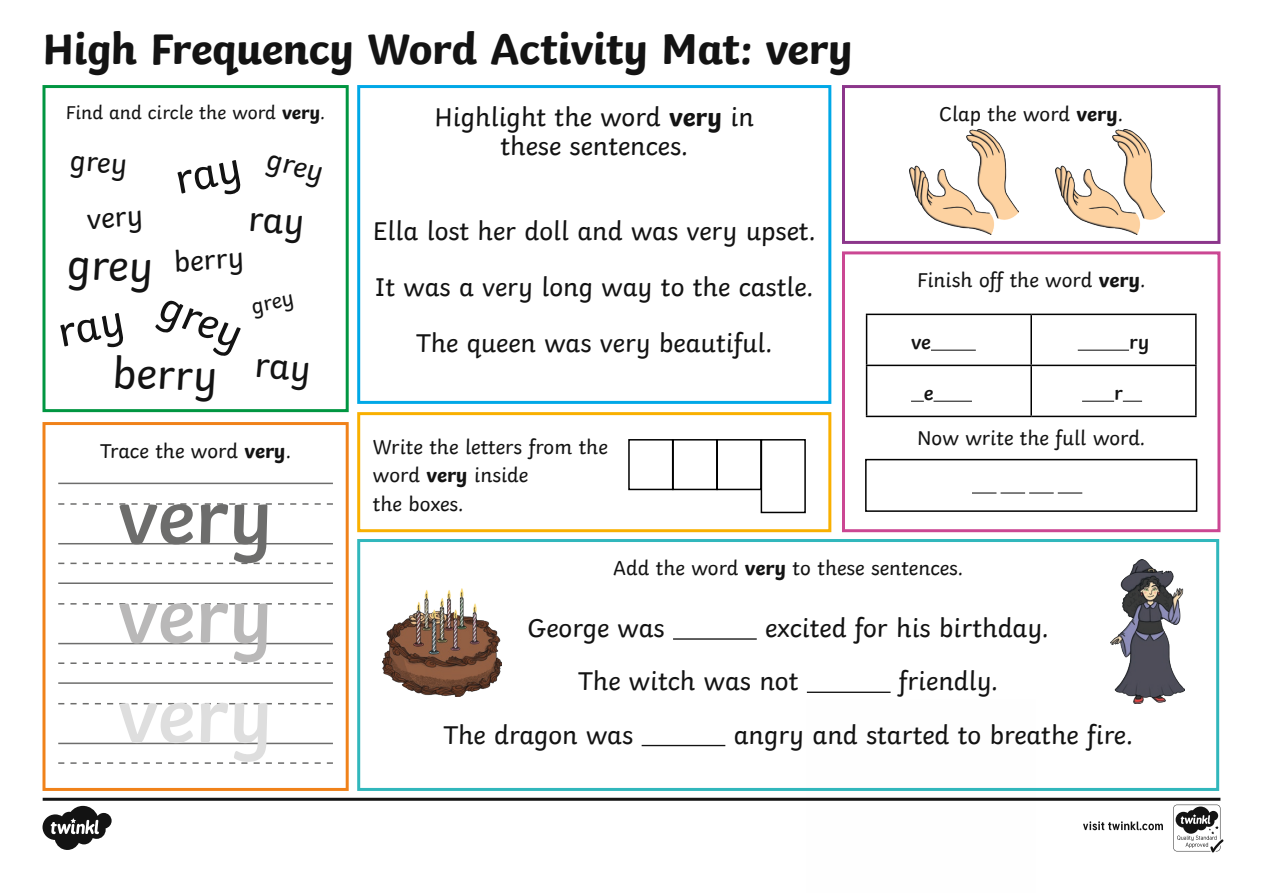
<style>
.page{position:relative;width:1263px;height:893px;background:#fff}
.page>*{position:absolute;margin:0;border:0;box-sizing:border-box;transform-origin:0 0}
.Underline{font:600 81px "Twinkl";color:#6d6d6c}
.Underline-2{font:600 81px "Twinkl";color:#b9b8b8}
.Underline-3{font:600 81px "Twinkl";color:#dedede}
.Heading{font:700 45px "Twinkl";letter-spacing:-.01em;color:#131313}
.Underline-4{font:45px "Twinkl";color:#131313}
.Underline-5{font:30px "Twinkl";color:#131313}
.Body_Copy{font:27px/28.5px "Twinkl";color:#131313;text-align:center}
.Underline-6{font:22.5px "Twinkl";color:#131313}
.Body_Copy-2{font:21px/28.5px "Twinkl";color:#131313}
.Underline-7{font:21px "Twinkl";color:#131313}
.KS1_Body_Copy{font:600 21px "Twinkl";color:#131313}
.Body_Copy-3{font:19.5px "Twinkl";color:#131313}
.s1{font-weight:700}
</style>
<div class="page">
<svg style="left:43px;top:798px;width:1180px;height:54px"></svg>
<div style="left:357px;top:85px;width:474px;height:319px;border:3px solid #00a8e7"></div>
<div style="left:42px;top:422px;width:307px;height:369px;border:3px solid #f0821a"></div>
<div style="left:42px;top:85px;width:307px;height:327px;border:3px solid #009641"></div>
<hr style="left:673px;top:638px;width:84px;height:2px;background:#131313">
<hr style="left:807px;top:692px;width:83px;height:1px;background:#131313">
<hr style="left:642px;top:745px;width:83px;height:1px;background:#131313">
<div style="left:357px;top:539px;width:862px;height:252px;border:3px solid #31b7bc"></div>
<div style="left:842px;top:85px;width:378px;height:159px;border:3px solid #8c368b"></div>
<div style="left:357px;top:412px;width:474px;height:120px;border:3px solid #f9b000"></div>
<img style="left:910px;top:129px;width:109px;height:106px">
<hr style="left:58px;top:543px;width:275px;height:1px;background:#6d6d6c">
<svg style="left:58px;top:503px;width:275px;height:2px"></svg>
<hr style="left:58px;top:483px;width:275px;height:1px;background:#6d6d6c">
<svg style="left:58px;top:563px;width:275px;height:1px"></svg>
<hr style="left:58px;top:643px;width:275px;height:1px;background:#6d6d6c">
<svg style="left:58px;top:603px;width:275px;height:2px"></svg>
<hr style="left:58px;top:582px;width:275px;height:2px;background:#6d6d6c">
<svg style="left:58px;top:662px;width:275px;height:2px"></svg>
<hr style="left:58px;top:743px;width:275px;height:1px;background:#6d6d6c">
<svg style="left:58px;top:703px;width:275px;height:1px"></svg>
<hr style="left:58px;top:682px;width:275px;height:2px;background:#6d6d6c">
<svg style="left:58px;top:762px;width:275px;height:2px"></svg>
<div style="left:761px;top:439px;width:45px;height:74px;border:2px solid #000"></div>
<div style="left:716px;top:439px;width:46px;height:51px;border:2px solid #000"></div>
<div style="left:842px;top:251px;width:378px;height:281px;border:3px solid #cb4793"></div>
<hr style="left:866px;top:314px;width:165px;height:1px;background:#000">
<hr style="left:866px;top:315px;width:1px;height:50px;background:#000">
<hr style="left:1031px;top:314px;width:165px;height:1px;background:#000">
<hr style="left:1030px;top:315px;width:2px;height:50px;background:#000">
<hr style="left:1195px;top:315px;width:1px;height:50px;background:#000">
<hr style="left:866px;top:365px;width:165px;height:1px;background:#000">
<hr style="left:866px;top:366px;width:1px;height:50px;background:#000">
<hr style="left:1031px;top:365px;width:165px;height:1px;background:#000">
<hr style="left:1030px;top:366px;width:2px;height:50px;background:#000">
<hr style="left:1195px;top:366px;width:1px;height:50px;background:#000">
<hr style="left:866px;top:416px;width:165px;height:1px;background:#000">
<hr style="left:1031px;top:416px;width:165px;height:1px;background:#000">
<hr style="left:931px;top:350px;width:45px;height:1px;background:#131313">
<hr style="left:1078px;top:350px;width:51px;height:1px;background:#131313">
<svg style="left:911px;top:401px;width:13px;height:1px"></svg>
<hr style="left:933px;top:401px;width:39px;height:1px;background:#131313">
<hr style="left:1082px;top:401px;width:32px;height:1px;background:#131313">
<svg style="left:1123px;top:401px;width:19px;height:1px"></svg>
<svg style="left:972px;top:493px;width:110px;height:1px"></svg>
<div style="left:865px;top:459px;width:332px;height:53px;border:2px solid #000"></div>
<div style="left:672px;top:439px;width:45px;height:51px;border:2px solid #000"></div>
<div style="left:628px;top:439px;width:45px;height:51px;border:2px solid #000"></div>
<img style="left:383px;top:588px;width:119px;height:108px">
<img style="left:1056px;top:129px;width:109px;height:106px">
<img style="left:1110px;top:559px;width:75px;height:144px">
<p class="Heading" style="left:42px;top:12px;width:812px">High Frequency Word Activity Mat: very</p>
<p class="Body_Copy-3" style="left:66px;top:98px;width:261px">Find and circle the word <span class="s1">very</span>.</p>
<p class="Underline-5" style="left:273px;top:136px;width:59px;rotate:14deg">grey</p>
<p class="Underline-5" style="left:72px;top:137px;width:59px;rotate:4deg">grey</p>
<p class="Underline-5" style="left:85px;top:196px;width:58px;rotate:-4deg">very</p>
<p class="Underline-4" style="left:69px;top:229px;width:88px;rotate:2deg">grey</p>
<p class="Underline-5" style="left:172px;top:239px;width:72px;rotate:-4deg">berry</p>
<p class="Underline-4" style="left:175px;top:271px;width:88px;rotate:22deg">grey</p>
<p class="Underline-6" style="left:248px;top:289px;width:45px;rotate:-12deg">grey</p>
<p class="Underline-4" style="left:114px;top:338px;width:107px;rotate:2deg">berry</p>
<p class="Body_Copy" style="left:434px;top:101px;width:321px">Highlight the word <span class="s1">very</span> in these sentences.</p>
<p class="Body_Copy" style="left:373px;top:214px;width:444px">Ella lost her doll and was very upset.</p>
<p class="Body_Copy" style="left:375px;top:270px;width:440px">It was a very long way to the castle.</p>
<p class="Body_Copy" style="left:416px;top:326px;width:358px">The queen was very beautiful.</p>
<p class="Underline-7" style="left:939px;top:98px;width:186px">Clap the word <span class="s1">very</span>.</p>
<p class="Body_Copy-2" style="left:917px;top:264px;width:230px">Finish off the word <span class="s1">very</span>.</p>
<p class="KS1_Body_Copy" style="left:911px;top:325px;width:21px">ve</p>
<p class="KS1_Body_Copy" style="left:1129px;top:325px;width:22px">ry</p>
<p class="KS1_Body_Copy" style="left:924px;top:376px;width:11px">e</p>
<p class="KS1_Body_Copy" style="left:1114px;top:376px;width:10px">r</p>
<p class="Underline-7" style="left:100px;top:434px;width:192px">Trace the word <span class="s1">very</span>.</p>
<p class="Underline" style="left:118px;top:452px;width:157px">very</p>
<p class="Underline-2" style="left:118px;top:551px;width:157px">very</p>
<p class="Underline-3" style="left:118px;top:650px;width:157px">very</p>
<p class="Body_Copy-2" style="left:373px;top:430px;width:236px">Write the letters from the word <span class="s1">very</span> inside<br>the boxes.</p>
<p class="Body_Copy-2" style="left:917px;top:421px;width:230px">Now write the full word.</p>
<p class="Body_Copy-2" style="left:613px;top:552px;width:352px">Add the word <span class="s1">very</span> to these sentences.</p>
<p class="Body_Copy" style="left:527px;top:611px;width:139px">George was</p>
<p class="Body_Copy" style="left:765px;top:611px;width:285px">excited for his birthday.</p>
<p class="Body_Copy" style="left:578px;top:664px;width:222px">The witch was not</p>
<p class="Body_Copy" style="left:899px;top:664px;width:101px">friendly.</p>
<p class="Body_Copy" style="left:443px;top:718px;width:191px">The dragon was</p>
<p class="Body_Copy" style="left:734px;top:718px;width:401px">angry and started to breathe fire.</p>
</div>
